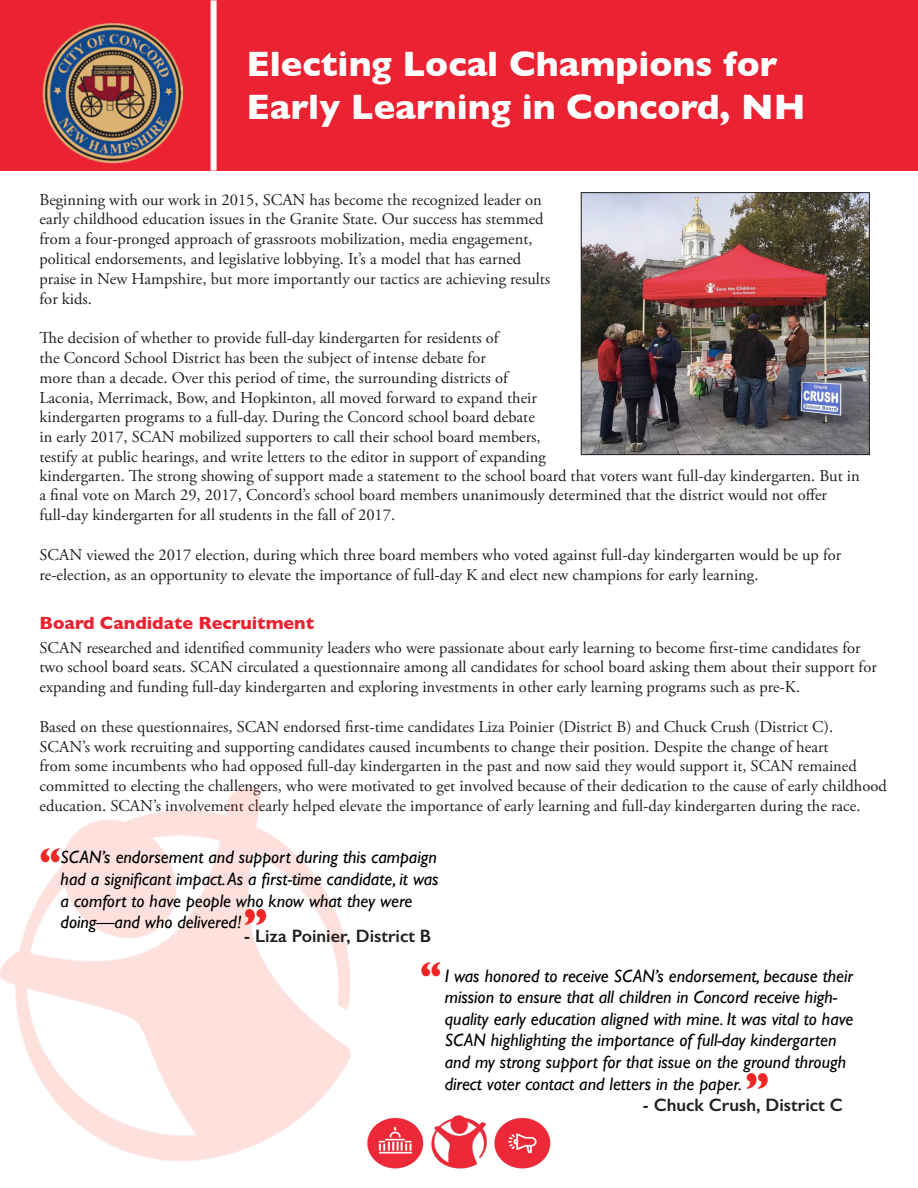
<style>
.page{position:relative;width:918px;height:1188px;background:#fff}
.page>*{position:absolute;margin:0;border:0;box-sizing:border-box;transform-origin:0 0}
.t1{font:700 42px "Gill Sans";color:#ee2625}
.t2{font:700 37.5px "Gill Sans";color:#ee2625}
.t3{font:700 36px/43.2px "Gill Sans";color:#fff}
.t4{font:italic 18px/21.6px "Gill Sans";color:#000}
.t5{font:600 18px "Gill Sans";color:#231f20}
.t6{font:700 18px "Gill Sans";color:#ea2231}
.t7{font:16.5px/19.8px "Adobe Garamond Pro";color:#231f20}
</style>
<div class="page">
<img style="left:0;top:787px;width:351px;height:374px">
<div style="left:0;top:0;width:918px;height:171px;background:#ea2231"></div>
<div style="left:211px;top:0;width:6px;height:171px;background:#fff"></div>
<img style="left:42px;top:23px;width:141px;height:141px">
<img style="left:583px;top:194px;width:285px;height:259px">
<div style="left:581px;top:192px;width:289px;height:263px;border:1px solid #231f20"></div>
<img style="left:367px;top:1115px;width:184px;height:54px">
<p class="t3" style="left:247px;top:42px;width:561px">Electing Local Champions for<br>Early Learning in Concord, NH</p>
<p class="t7" style="left:40px;top:190px;width:512px">Beginning with our work in 2015, SCAN has become the recognized leader on early childhood education issues in the Granite State. Our success has stemmed from a four-pronged approach of grassroots mobilization, media engagement, political endorsements, and legislative lobbying. It’s a model that has earned praise in New Hampshire, but more importantly our tactics are achieving results for kids.</p>
<p class="t7" style="left:40px;top:329px;width:508px">The decision of whether to provide full-day kindergarten for residents of<br>the Concord School District has been the subject of intense debate for<br>more than a decade. Over this period of time, the surrounding districts of Laconia, Merrimack, Bow, and Hopkinton, all moved forward to expand their kindergarten programs to a full-day. During the Concord school board debate in early 2017, SCAN mobilized supporters to call their school board members, testify at public hearings, and write letters to the editor in support of expanding</p>
<p class="t7" style="left:40px;top:466px;width:822px">kindergarten. The strong showing of support made a statement to the school board that voters want full-day kindergarten. But in a final vote on March 29, 2017, Concord’s school board members unanimously determined that the district would not offer</p>
<p class="t7" style="left:40px;top:506px;width:357px">full-day kindergarten for all students in the fall of 2017.</p>
<p class="t7" style="left:40px;top:545px;width:803px">SCAN viewed the 2017 election, during which three board members who voted against full-day kindergarten would be up for</p>
<p class="t7" style="left:40px;top:565px;width:720px">re-election, as an opportunity to elevate the importance of full-day K and elect new champions for early learning.</p>
<p class="t6" style="left:40px;top:609px;width:276px">Board Candidate Recruitment</p>
<p class="t7" style="left:40px;top:638px;width:839px">SCAN researched and identified community leaders who were passionate about early learning to become first-time candidates for two school board seats. SCAN circulated a questionnaire among all candidates for school board asking them about their support for expanding and funding full-day kindergarten and exploring investments in other early learning programs such as pre-K.</p>
<p class="t7" style="left:40px;top:717px;width:849px">Based on these questionnaires, SCAN endorsed first-time candidates Liza Poinier (District B) and Chuck Crush (District C).<br>SCAN’s work recruiting and supporting candidates caused incumbents to change their position. Despite the change of heart<br>from some incumbents who had opposed full-day kindergarten in the past and now said they would support it, SCAN remained committed to electing the challengers, who were motivated to get involved because of their dedication to the cause of early childhood education. SCAN’s involvement clearly helped elevate the importance of early learning and full-day kindergarten during the race.</p>
<p class="t2" style="left:40px;top:831px;width:23px">“</p>
<p class="t4" style="left:61px;top:847px;width:379px">SCAN’s endorsement and support during this campaign had a significant impact. As a first-time candidate, it was a comfort to have people who know what they were doing—and who delivered!</p>
<p class="t1" style="left:268px;top:944px;width:25px;rotate:-180deg">“</p>
<p class="t5" style="left:244px;top:925px;width:189px">- Liza Poinier, District B</p>
<p class="t2" style="left:420px;top:945px;width:23px">“</p>
<p class="t4" style="left:445px;top:965px;width:410px">I was honored to receive SCAN’s endorsement, because their mission to ensure that all children in Concord receive high&shy;quality early education aligned with mine. It was vital to have SCAN highlighting the importance of full-day kindergarten and my strong support for that issue on the ground through direct voter contact and letters in the paper.</p>
<p class="t1" style="left:769px;top:1107px;width:25px;rotate:-180deg">“</p>
<p class="t5" style="left:643px;top:1094px;width:202px">- Chuck Crush, District C</p>
</div>
